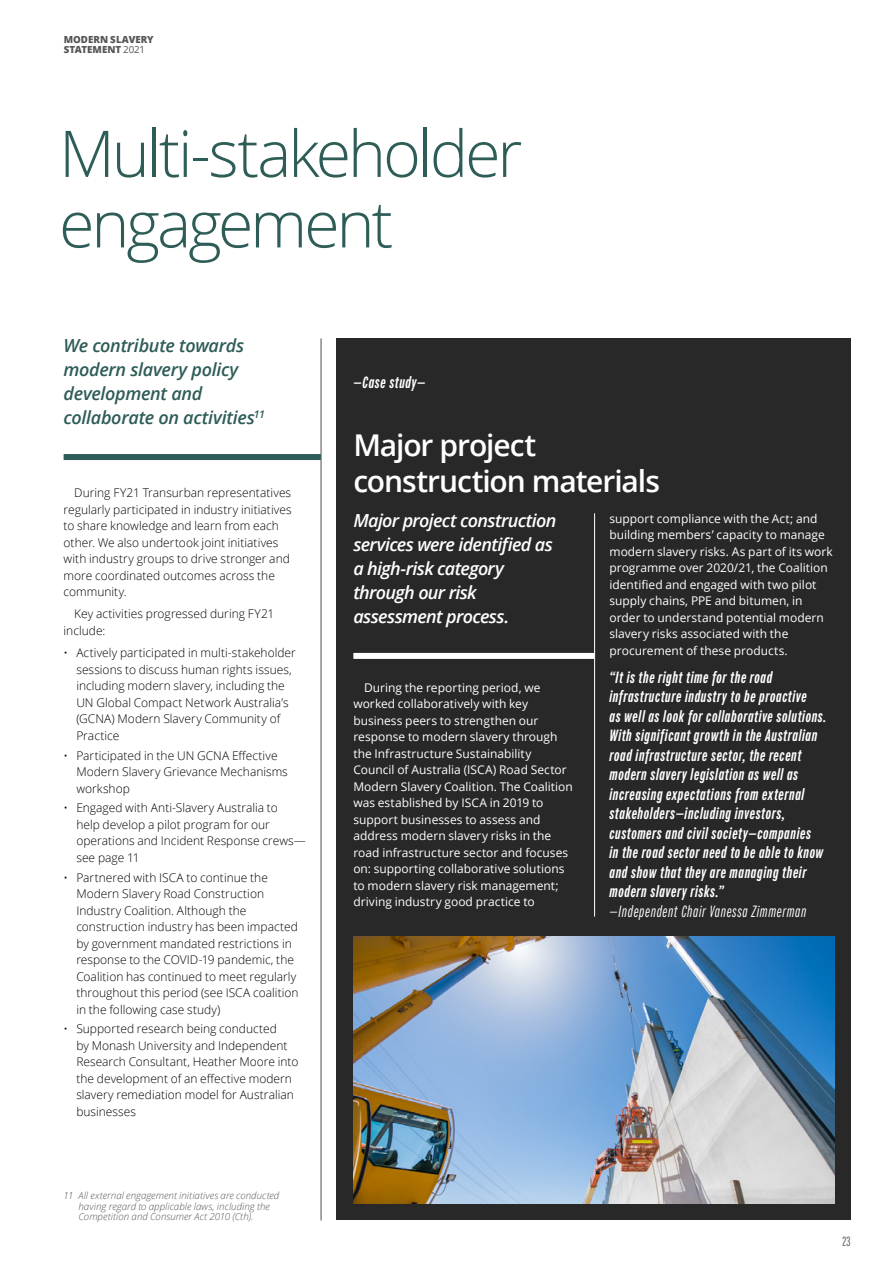
<style>
.page{position:relative;width:893px;height:1263px;background:#fff}
.page>*{position:absolute;margin:0;border:0;box-sizing:border-box;transform-origin:0 0}
.t1{font:300 64.5px/70.5px "Open Sans";letter-spacing:-.05em;color:#2e5c57}
.t2{font:600 30px/36px "Open Sans";letter-spacing:-.035em;color:#fff}
.t3{font:italic 600 18px/24px "Open Sans";letter-spacing:-.035em;color:#fff}
.t4{font:italic 600 18px/24px "Open Sans";letter-spacing:-.015em;color:#2e5c57}
.t5{font:italic 800 16.5px/19.5px "Fairweather";letter-spacing:.04em;color:#fff}
.t6{font:italic 16.5px "Fairweather";letter-spacing:.045em;color:#fff}
.t7{font:13.5px "Fairweather";color:#58595b}
.t8{font:300 12px/16.5px "Open Sans";color:#000}
.t9{font:12px/16.5px "Open Sans";color:#fff}
.t10{font:italic 300 9.75px/10.5px "Open Sans";letter-spacing:.005em;color:#58595b}
.t11{font:800 9.75px/9.8px "Open Sans";color:#565659}
.s1{font-weight:400}
</style>
<div class="page">
<div style="left:336px;top:338px;width:514px;height:882px;background:#292829"></div>
<hr style="left:321px;top:338px;width:1px;height:882px;background:#4d4d4f">
<div style="left:64px;top:454px;width:257px;height:6px;background:#2e5c57"></div>
<hr style="left:594px;top:513px;width:1px;height:403px;background:#fff">
<div style="left:353px;top:653px;width:242px;height:6px;background:#fff"></div>
<img style="left:353px;top:936px;width:482px;height:267px">
<p class="t11" style="left:64px;top:34px;width:92px">MODERN SLAVERY<br>STATEMENT <span class="s1">2021</span></p>
<h1 class="t1" style="left:59px;top:117px;width:465px">Multi-stakeholder engagement</h1>
<h3 class="t4" style="left:64px;top:333px;width:203px">We contribute towards modern slavery policy development and collaborate on activities<sup>11</sup></h3>
<p class="t8" style="left:64px;top:484px;width:230px;text-indent:11px">During FY21 Transurban representatives regularly participated in industry initiatives to share knowledge and learn from each other. We also undertook joint initiatives with industry groups to drive stronger and more coordinated outcomes across the community.</p>
<p class="t8" style="left:64px;top:605px;width:212px;text-indent:11px">Key activities progressed during FY21 include:</p>
<p class="t8" style="left:76px;top:644px;width:221px;text-indent:-13px">• Actively participated in multi-stakeholder sessions to discuss human rights issues, including modern slavery, including the UN Global Compact Network Australia’s (GCNA) Modern Slavery Community of Practice</p>
<p class="t8" style="left:76px;top:747px;width:213px;text-indent:-13px">• Participated in the UN GCNA Effective<br>Modern Slavery Grievance Mechanisms workshop</p>
<p class="t8" style="left:76px;top:799px;width:231px;text-indent:-13px">• Engaged with Anti-Slavery Australia to<br>help develop a pilot program for our operations and Incident Response crews— see page 11</p>
<p class="t8" style="left:76px;top:869px;width:224px;text-indent:-13px">• Partnered with ISCA to continue the Modern Slavery Road Construction Industry Coalition. Although the construction industry has been impacted by government mandated restrictions in response to the COVID-19 pandemic, the Coalition has continued to meet regularly throughout this period (see ISCA coalition in the following case study)</p>
<p class="t8" style="left:76px;top:1020px;width:224px;text-indent:-13px">• Supported research being conducted<br>by Monash University and Independent Research Consultant, Heather Moore into the development of an effective modern slavery remediation model for Australian businesses</p>
<h3 class="t5" style="left:353px;top:373px;width:74px">—Case study—</h3>
<h2 class="t2" style="left:353px;top:427px;width:308px">Major project construction materials</h2>
<h3 class="t3" style="left:353px;top:508px;width:205px">Major project construction services were identified as a high-risk category through our risk assessment process.</h3>
<p class="t9" style="left:609px;top:510px;width:225px">support compliance with the Act; and building members’ capacity to manage modern slavery risks. As part of its work programme over 2020/21, the Coalition identified and engaged with two pilot supply chains, PPE and bitumen, in order to understand potential modern slavery risks associated with the procurement of these products.</p>
<p class="t5" style="left:609px;top:667px;width:218px">“It is the right time for the road infrastructure industry to be proactive<br>as well as look for collaborative solutions.<br>With significant growth in the Australian road infrastructure sector, the recent modern slavery legislation as well as increasing expectations from external stakeholders—including investors, customers and civil society—companies<br>in the road sector need to be able to know and show that they are managing their modern slavery risks.”</p>
<h3 class="t6" style="left:609px;top:902px;width:198px">—Independent Chair Vanessa Zimmerman</h3>
<p class="t9" style="left:353px;top:679px;width:221px;text-indent:11px">During the reporting period, we worked collaboratively with key business peers to strengthen our response to modern slavery through the Infrastructure Sustainability Council of Australia (ISCA) Road Sector Modern Slavery Coalition. The Coalition was established by ISCA in 2019 to support businesses to assess and address modern slavery risks in the road infrastructure sector and focuses on: supporting collaborative solutions to modern slavery risk management; driving industry good practice to</p>
<p class="t10" style="left:78px;top:1190px;width:202px;text-indent:-15px">11 All external engagement initiatives are conducted having regard to applicable laws, including the<br>Competition and Consumer Act 2010 (Cth).</p>
<p class="t7" style="left:842px;top:1234px;width:9px">23</p>
</div>
